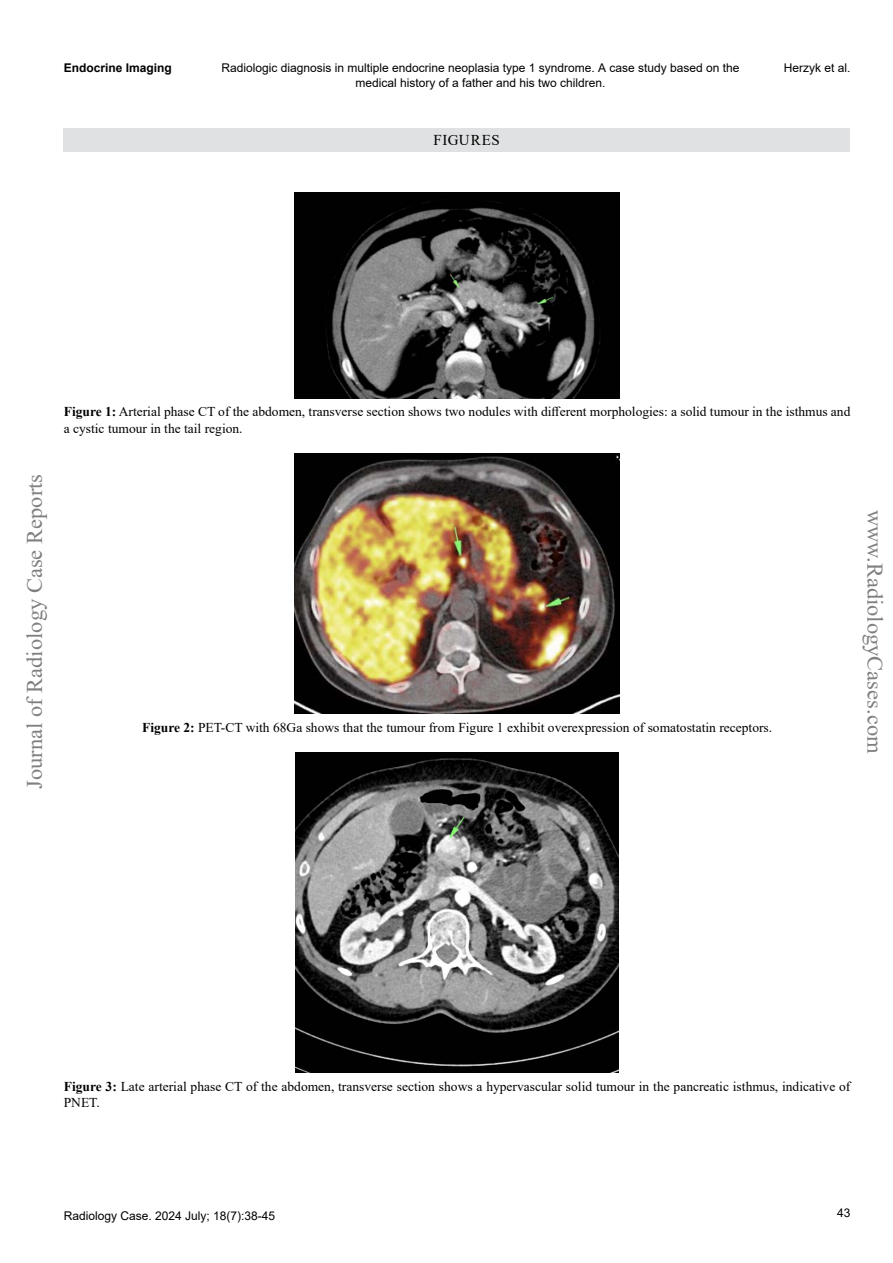
<style>
.page{position:relative;width:893px;height:1263px;background:#fff}
.page>*{position:absolute;margin:0;border:0;box-sizing:border-box;transform-origin:0 0}
.t1{font:22.5px "Times New Roman";color:#7f8080}
.t2{font:15px "Times New Roman";letter-spacing:.04em;color:#000}
.t3{font:13.5px/16.2px "Times New Roman";color:#000}
.t4{font:12px/14.4px "Arial";color:#000;text-align:center}
.t5{font:700 12px "Arial";color:#000}
.s1{font-weight:700}
</style>
<div class="page">
<div style="left:63px;top:128px;width:786px;height:23px;background:#e0e1e2"></div>
<img style="left:294px;top:193px;width:326px;height:206px">
<img style="left:294px;top:454px;width:326px;height:260px">
<img style="left:296px;top:753px;width:322px;height:320px">
<p class="t5" style="left:64px;top:60px;width:110px">Endocrine Imaging</p>
<p class="t4" style="left:221px;top:61px;width:520px">Radiologic diagnosis in multiple endocrine neoplasia type 1 syndrome. A case study based on the medical history of a father and his two children.</p>
<p class="t4" style="left:784px;top:61px;width:68px">Herzyk et al.</p>
<p class="t2" style="left:433px;top:129px;width:68px">FIGURES</p>
<h1 class="t1" style="left:19px;top:789px;width:316px;rotate:-90deg">Journal of Radiology Case Reports</h1>
<p class="t3" style="left:64px;top:403px;width:788px"><span class="s1">Figure 1:</span> Arterial phase CT of the abdomen, transverse section shows two nodules with different morphologies: a solid tumour in the isthmus and a cystic tumour in the tail region.</p>
<p class="t3" style="left:142px;top:718px;width:632px"><span class="s1">Figure 2:</span> PET-CT with 68Ga shows that the tumour from Figure 1 exhibit overexpression of somatostatin receptors.</p>
<h1 class="t1" style="left:891px;top:510px;width:245px;rotate:90deg">www.RadiologyCases.com</h1>
<p class="t3" style="left:64px;top:1077px;width:788px"><span class="s1">Figure 3:</span> Late arterial phase CT of the abdomen, transverse section shows a hypervascular solid tumour in the pancreatic isthmus, indicative of<br>PNET.</p>
<p class="t4" style="left:64px;top:1209px;width:213px">Radiology Case. 2024 July; 18(7):38-45</p>
<p class="t4" style="left:837px;top:1205px;width:15px">43</p>
</div>
